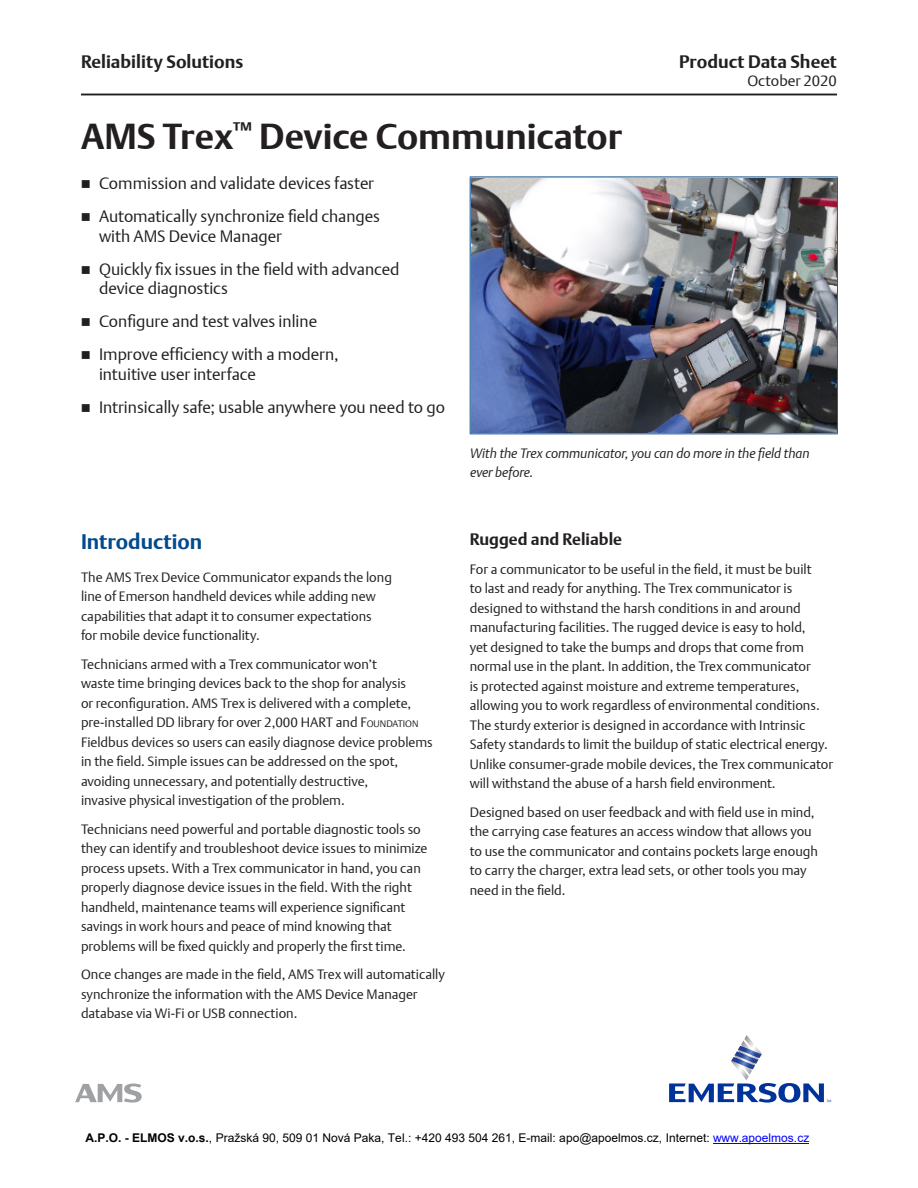
<style>
.page{position:relative;width:918px;height:1188px;background:#fff}
.page>*{position:absolute;margin:0;border:0;box-sizing:border-box;transform-origin:0 0}
.Document_Title{font:700 36px "DTL Argo T";color:#231f20}
.Subhead_1{font:700 21px "DTL Argo T";color:#004a8d}
.t1{font:700 18px "DTL Argo T";color:#231f20}
.t2{font:16.5px/19.5px "DTL Argo T Light";color:#231f20}
.Subhead_2{font:700 16.5px "DTL Argo T";color:#231f20}
.t3{font:15px "DTL Argo T Light";color:#231f20}
.Body_Text{font:13.5px/19.5px "DTL Argo T Light";color:#231f20}
.Image_Illustration_C{font:italic 13.5px/19.5px "DTL Argo T Light";letter-spacing:-.005em;color:#231f20}
.t4{font:12px "Arial";color:#000}
.s1{font-style:inherit}
.s2{font-size:9.45px}
.s3{font-weight:700}
.s4{color:#00f}
</style>
<div class="page">
<svg style="left:669px;top:1035px;width:162px;height:68px"></svg>
<svg style="left:75px;top:1084px;width:67px;height:19px"></svg>
<hr style="left:81px;top:94px;width:756px;height:1px;background:#231f20">
<hr style="left:470px;top:433px;width:368px;height:1px;background:#004a8d">
<hr style="left:470px;top:177px;width:368px;height:1px;background:#004a8d">
<hr style="left:470px;top:177px;width:1px;height:256px;background:#004a8d">
<hr style="left:837px;top:177px;width:1px;height:256px;background:#004a8d">
<img style="left:471px;top:178px;width:365px;height:255px">
<hr style="left:714px;top:1143px;width:95px;height:1px;background:#00f">
<h3 class="t1" style="left:81px;top:51px;width:164px">Reliability Solutions</h3>
<h3 class="t1" style="left:679px;top:51px;width:159px">Product Data Sheet</h3>
<p class="t3" style="left:747px;top:72px;width:91px">October 2020</p>
<p class="Document_Title" style="left:81px;top:115px;width:543px">AMS Trex<sup>™</sup> Device Communicator</p>
<p class="t2" style="left:99px;top:174px;width:276px">Commission and validate devices faster</p>
<p class="t2" style="left:99px;top:207px;width:283px">Automatically synchronize field changes with AMS Device Manager</p>
<p class="t2" style="left:99px;top:259px;width:302px">Quickly fix issues in the field with advanced device diagnostics</p>
<p class="t2" style="left:99px;top:312px;width:220px">Configure and test valves inline</p>
<p class="t2" style="left:99px;top:345px;width:241px">Improve efficiency with a modern, intuitive user interface</p>
<p class="t2" style="left:99px;top:397px;width:347px">Intrinsically safe; usable anywhere you need to go</p>
<p class="Image_Illustration_C" style="left:470px;top:443px;width:341px">With the Trex communicator, you can do more in the field than ever before.</p>
<p class="Subhead_1" style="left:81px;top:529px;width:123px">Introduction</p>
<p class="Body_Text" style="left:81px;top:567px;width:312px">The AMS Trex Device Communicator expands the long line of Emerson handheld devices while adding new capabilities that adapt it to consumer expectations<br>for mobile device functionality.</p>
<p class="Body_Text" style="left:81px;top:654px;width:353px">Technicians armed with a Trex communicator won’t<br>waste time bringing devices back to the shop for analysis<br>or reconfiguration. AMS Trex is delivered with a complete, pre-installed DD library for over 2,000 HART and <span class="s1">F</span><span class="s2">OUNDATION </span>Fieldbus devices so users can easily diagnose device problems in the field. Simple issues can be addressed on the spot, avoiding unnecessary, and potentially destructive,<br>invasive physical investigation of the problem.</p>
<p class="Body_Text" style="left:81px;top:819px;width:348px">Technicians need powerful and portable diagnostic tools so they can identify and troubleshoot device issues to minimize process upsets. With a Trex communicator in hand, you can properly diagnose device issues in the field. With the right handheld, maintenance teams will experience significant savings in work hours and peace of mind knowing that problems will be fixed quickly and properly the first time.</p>
<p class="Body_Text" style="left:81px;top:964px;width:365px">Once changes are made in the field, AMS Trex will automatically synchronize the information with the AMS Device Manager database via Wi-Fi or USB connection.</p>
<p class="Subhead_2" style="left:470px;top:530px;width:154px">Rugged and Reliable</p>
<p class="Body_Text" style="left:470px;top:559px;width:365px">For a communicator to be useful in the field, it must be built<br>to last and ready for anything. The Trex communicator is designed to withstand the harsh conditions in and around manufacturing facilities. The rugged device is easy to hold,<br>yet designed to take the bumps and drops that come from normal use in the plant. In addition, the Trex communicator<br>is protected against moisture and extreme temperatures, allowing you to work regardless of environmental conditions.<br>The sturdy exterior is designed in accordance with Intrinsic Safety standards to limit the buildup of static electrical energy.<br>Unlike consumer-grade mobile devices, the Trex communicator will withstand the abuse of a harsh field environment.</p>
<p class="Body_Text" style="left:470px;top:802px;width:350px">Designed based on user feedback and with field use in mind, the carrying case features an access window that allows you to use the communicator and contains pockets large enough to carry the charger, extra lead sets, or other tools you may need in the field.</p>
<p class="t4" style="left:85px;top:1130px;width:725px"><span class="s3">A.P.O. - ELMOS v.o.s.</span>, Pražská 90, 509 01 Nová Paka, Tel.: +420 493 504 261, E-mail: apo@apoelmos.cz, Internet: <span class="s4">www.apoelmos.cz</span></p>
</div>
